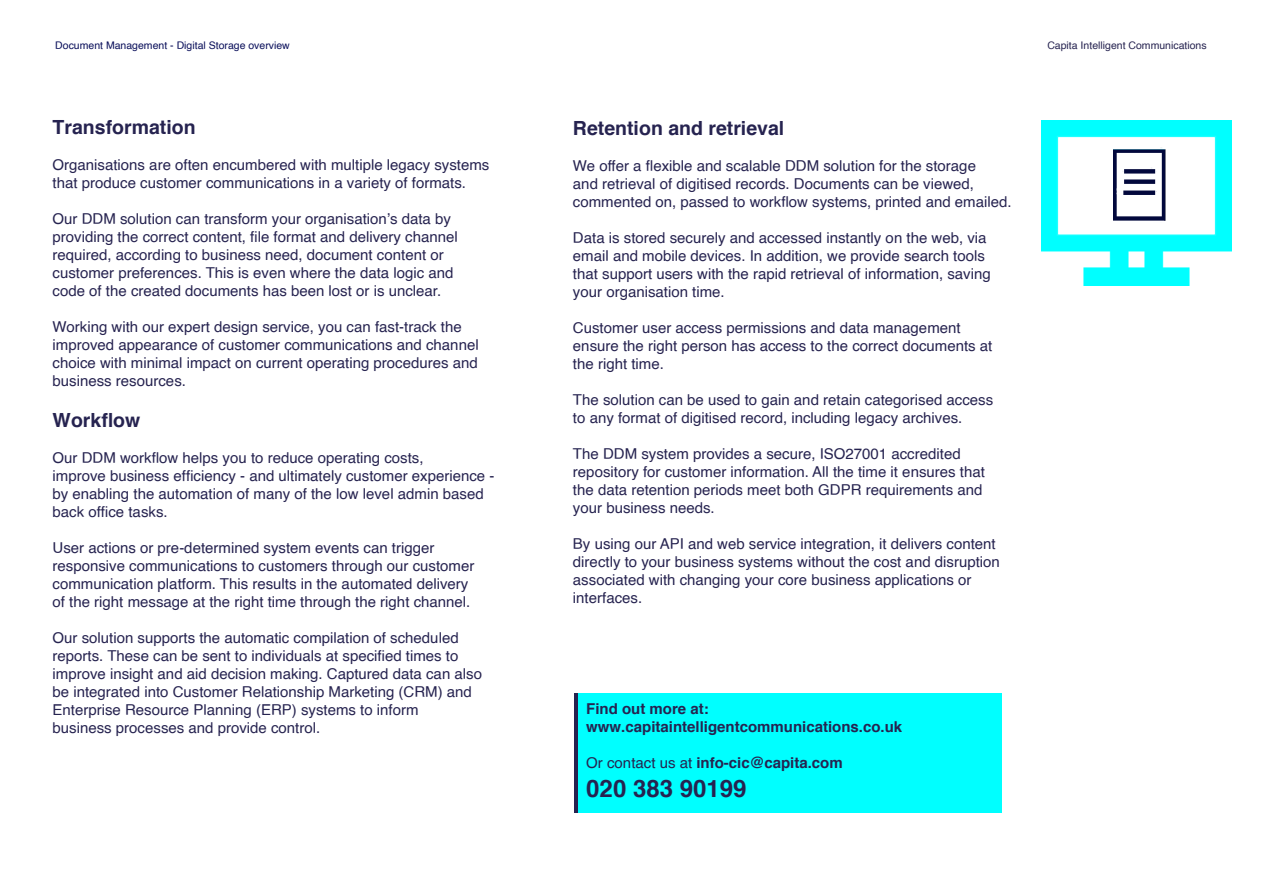
<style>
.page{position:relative;width:1263px;height:893px;background:#fff}
.page>*{position:absolute;margin:0;border:0;box-sizing:border-box;transform-origin:0 0}
.t1{font:700 24px "Helvetica";color:#262350}
.t2{font:700 19.5px "Helvetica";color:#262350}
.t3{font:15px/18px "Helvetica";color:#262350}
.t4{font:700 15px "Helvetica";color:#262350}
.t5{font:10.5px "Helvetica";color:#0a0f5a}
.t6{font:10.5px "Helvetica";color:#262350}
.s1{font-weight:400}
</style>
<div class="page">
<div style="left:574px;top:693px;width:428px;height:119px;background:#0ff"></div>
<hr style="left:574px;top:693px;width:3px;height:119px;background:#262350">
<img style="left:1042px;top:121px;width:189px;height:164px">
<img style="left:1113px;top:147px;width:54px;height:76px">
<p class="t5" style="left:55px;top:38px;width:236px">Document Management - Digital Storage overview</p>
<p class="t2" style="left:53px;top:115px;width:145px">Transformation</p>
<p class="t3" style="left:53px;top:156px;width:438px">Organisations are often encumbered with multiple legacy systems that produce customer communications in a variety of formats.</p>
<p class="t3" style="left:53px;top:210px;width:400px">Our DDM solution can transform your organisation’s data by</p>
<p class="t3" style="left:53px;top:228px;width:407px">providing the correct content, file format and delivery channel required, according to business need, document content or customer preferences. This is even where the data logic and code of the created documents has been lost or is unclear.</p>
<p class="t3" style="left:53px;top:318px;width:411px">Working with our expert design service, you can fast-track the</p>
<p class="t3" style="left:53px;top:336px;width:428px;text-align:justify">improved appearance of customer communications and channel choice with minimal impact on current operating procedures and business resources.</p>
<p class="t2" style="left:53px;top:408px;width:89px">Workflow</p>
<p class="t3" style="left:53px;top:450px;width:372px">Our DDM workflow helps you to reduce operating costs,</p>
<p class="t3" style="left:53px;top:468px;width:443px">improve business efficiency - and ultimately customer experience - by enabling the automation of many of the low level admin based back office tasks.</p>
<p class="t3" style="left:53px;top:540px;width:383px">User actions or pre-determined system events can trigger</p>
<p class="t3" style="left:53px;top:558px;width:423px">responsive communications to customers through our customer</p>
<p class="t3" style="left:53px;top:576px;width:417px">communication platform. This results in the automated delivery</p>
<p class="t3" style="left:53px;top:594px;width:419px">of the right message at the right time through the right channel.</p>
<p class="t3" style="left:53px;top:630px;width:408px">Our solution supports the automatic compilation of scheduled</p>
<p class="t3" style="left:53px;top:648px;width:407px">reports. These can be sent to individuals at specified times to</p>
<p class="t3" style="left:53px;top:666px;width:431px">improve insight and aid decision making. Captured data can also be integrated into Customer Relationship Marketing (CRM) and<br>Enterprise Resource Planning (ERP) systems to inform</p>
<p class="t3" style="left:53px;top:720px;width:269px">business processes and provide control.</p>
<p class="t2" style="left:573px;top:116px;width:213px">Retention and retrieval</p>
<p class="t3" style="left:573px;top:157px;width:440px">We offer a flexible and scalable DDM solution for the storage<br>and retrieval of digitised records. Documents can be viewed, commented on, passed to workflow systems, printed and emailed.</p>
<p class="t3" style="left:573px;top:229px;width:419px">Data is stored securely and accessed instantly on the web, via email and mobile devices. In addition, we provide search tools that support users with the rapid retrieval of information, saving your organisation time.</p>
<p class="t3" style="left:573px;top:319px;width:389px">Customer user access permissions and data management</p>
<p class="t3" style="left:573px;top:337px;width:421px">ensure the right person has access to the correct documents at the right time.</p>
<p class="t3" style="left:573px;top:391px;width:422px">The solution can be used to gain and retain categorised access to any format of digitised record, including legacy archives.</p>
<p class="t3" style="left:573px;top:445px;width:389px">The DDM system provides a secure, ISO27001 accredited</p>
<p class="t3" style="left:573px;top:463px;width:413px">repository for customer information. All the time it ensures that</p>
<p class="t3" style="left:573px;top:481px;width:411px">the data retention periods meet both GDPR requirements and</p>
<p class="t3" style="left:573px;top:499px;width:143px">your business needs.</p>
<p class="t3" style="left:573px;top:535px;width:428px">By using our API and web service integration, it delivers content directly to your business systems without the cost and disruption associated with changing your core business applications or interfaces.</p>
<p class="t6" style="left:1047px;top:37px;width:161px">Capita Intelligent Communications</p>
<p class="t4" style="left:586px;top:699px;width:124px">Find out more at:</p>
<p class="t4" style="left:586px;top:717px;width:317px">www.capitaintelligentcommunications.co.uk</p>
<p class="t4" style="left:586px;top:753px;width:258px"><span class="s1">Or contact us at</span> info-cic@capita.com</p>
<p class="t1" style="left:586px;top:773px;width:162px">020 383 90199</p>
</div>
